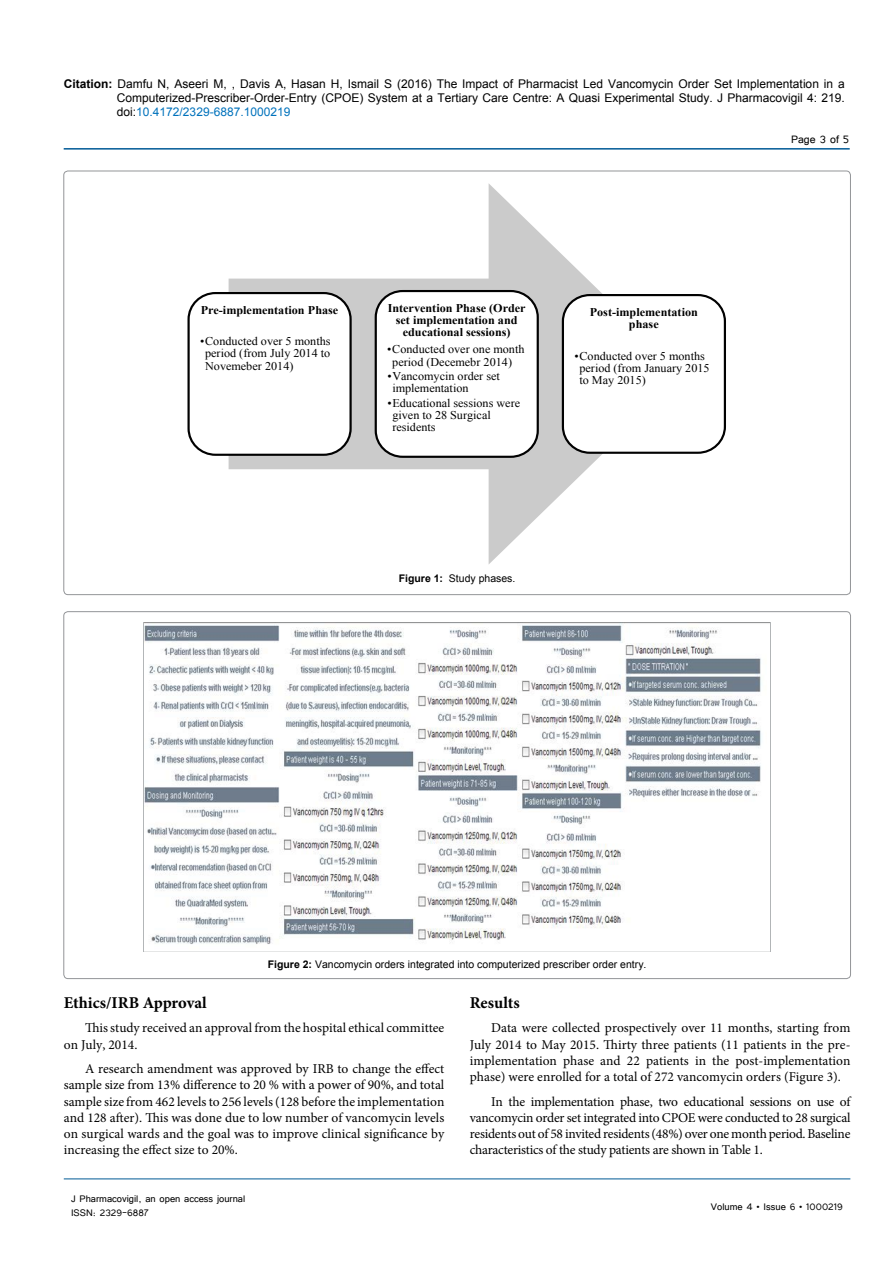
<style>
.page{position:relative;width:893px;height:1263px;background:#fff}
.page>*{position:absolute;margin:0;border:0;box-sizing:border-box;transform-origin:0 0}
.t1{font:700 16.5px "Minion Pro";color:#000}
.t2{font:13.5px/16.2px "Minion Pro";color:#000;text-align:justify}
.t3{font:13.5px "Tunga";color:#000}
.t4{font:12px/14.4px "Arial";color:#000;text-align:justify}
.t5{font:12px/14.4px "Tunga";color:#000}
.t6{font:11.85px/12.3px "Times New Roman";color:#010101}
.t7{font:700 11.85px/12.3px "Times New Roman";color:#010101;text-align:center}
.t8{font:10.5px "Arial";color:#000}
.s1{font-weight:700}
.s2{color:#0072bc}
</style>
<div class="page">
<hr style="left:64px;top:148px;width:786px;height:2px;background:#005a96">
<hr style="left:64px;top:1179px;width:786px;height:1px;background:#005a96">
<svg style="left:229px;top:183px;width:374px;height:381px"></svg>
<div style="left:189px;top:293px;width:162px;height:162px;background:#fff;border-radius:27px"></div>
<div style="left:187px;top:292px;width:165px;height:164px;border:2px solid #010101;border-radius:27px"></div>
<div style="left:376px;top:291px;width:162px;height:166px;background:#fff;border-radius:27px"></div>
<div style="left:375px;top:290px;width:164px;height:168px;border:2px solid #010101;border-radius:27px"></div>
<div style="left:563px;top:295px;width:162px;height:158px;background:#fff;border-radius:27px"></div>
<div style="left:562px;top:294px;width:164px;height:160px;border:2px solid #010101;border-radius:27px"></div>
<svg style="left:144px;top:622px;width:626px;height:330px"></svg>
<p class="t4" style="left:117px;top:76px;width:729px;text-indent:-53px"><span class="s1">Citation:</span> Damfu N, Aseeri M, , Davis A, Hasan H, Ismail S (2016) The Impact of Pharmacist Led Vancomycin Order Set Implementation in a Computerized-Prescriber-Order-Entry (CPOE) System at a Tertiary Care Centre: A Quasi Experimental Study. J Pharmacovigil 4: 219. doi:<span class="s2">10.4172/2329-6887.1000219</span></p>
<p class="t3" style="left:791px;top:131px;width:59px">Page 3 of 5</p>
<p class="t7" style="left:201px;top:304px;width:139px">Pre-implementation Phase</p>
<p class="t6" style="left:205px;top:335px;width:127px;text-align:justify;text-indent:-5px">•Conducted over 5 months period (from July 2014 to Novemeber 2014)</p>
<p class="t7" style="left:388px;top:302px;width:139px">Intervention Phase (Order set implementation and educational sessions)</p>
<p class="t6" style="left:392px;top:343px;width:134px;text-indent:-5px">•Conducted over one month period (Decemebr 2014)</p>
<p class="t6" style="left:392px;top:370px;width:109px;text-indent:-5px">•Vancomycin order set implementation</p>
<p class="t6" style="left:392px;top:396px;width:129px;text-indent:-5px">•Educational sessions were given to 28 Surgical residents</p>
<p class="t7" style="left:590px;top:306px;width:110px">Post-implementation phase</p>
<p class="t6" style="left:579px;top:349px;width:132px;text-indent:-5px">•Conducted over 5 months period (from January 2015 to May 2015)</p>
<p class="t8" style="left:399px;top:572px;width:118px"><span class="s1">Figure 1:</span> Study phases.</p>
<p class="t8" style="left:268px;top:957px;width:380px"><span class="s1">Figure 2:</span> Vancomycin orders integrated into computerized prescriber order entry.</p>
<p class="t1" style="left:64px;top:991px;width:145px">Ethics/IRB Approval</p>
<p class="t2" style="left:64px;top:1020px;width:382px;text-indent:21px">This study received an approval from the hospital ethical committee on July, 2014.</p>
<p class="t2" style="left:64px;top:1061px;width:382px;text-indent:21px">A research amendment was approved by IRB to change the effect sample size from 13% difference to 20 % with a power of 90%, and total sample size from 462 levels to 256 levels (128 before the implementation and 128 after). This was done due to low number of vancomycin levels on surgical wards and the goal was to improve clinical significance by increasing the effect size to 20%.</p>
<p class="t5" style="left:71px;top:1190px;width:176px">J Pharmacovigil, an open access journal<br>ISSN: 2329-6887</p>
<p class="t1" style="left:470px;top:991px;width:51px">Results</p>
<p class="t2" style="left:470px;top:1020px;width:382px;text-indent:21px">Data were collected prospectively over 11 months, starting from July 2014 to May 2015. Thirty three patients (11 patients in the pre&shy;implementation phase and 22 patients in the post-implementation phase) were enrolled for a total of 272 vancomycin orders (Figure 3).</p>
<p class="t2" style="left:470px;top:1093px;width:382px;text-indent:21px">In the implementation phase, two educational sessions on use of vancomycin order set integrated into CPOE were conducted to 28 surgical residents out of 58 invited residents (48%) over one month period. Baseline characteristics of the study patients are shown in Table 1.</p>
<p class="t5" style="left:711px;top:1199px;width:133px">Volume 4 • Issue 6 • 1000219</p>
</div>
